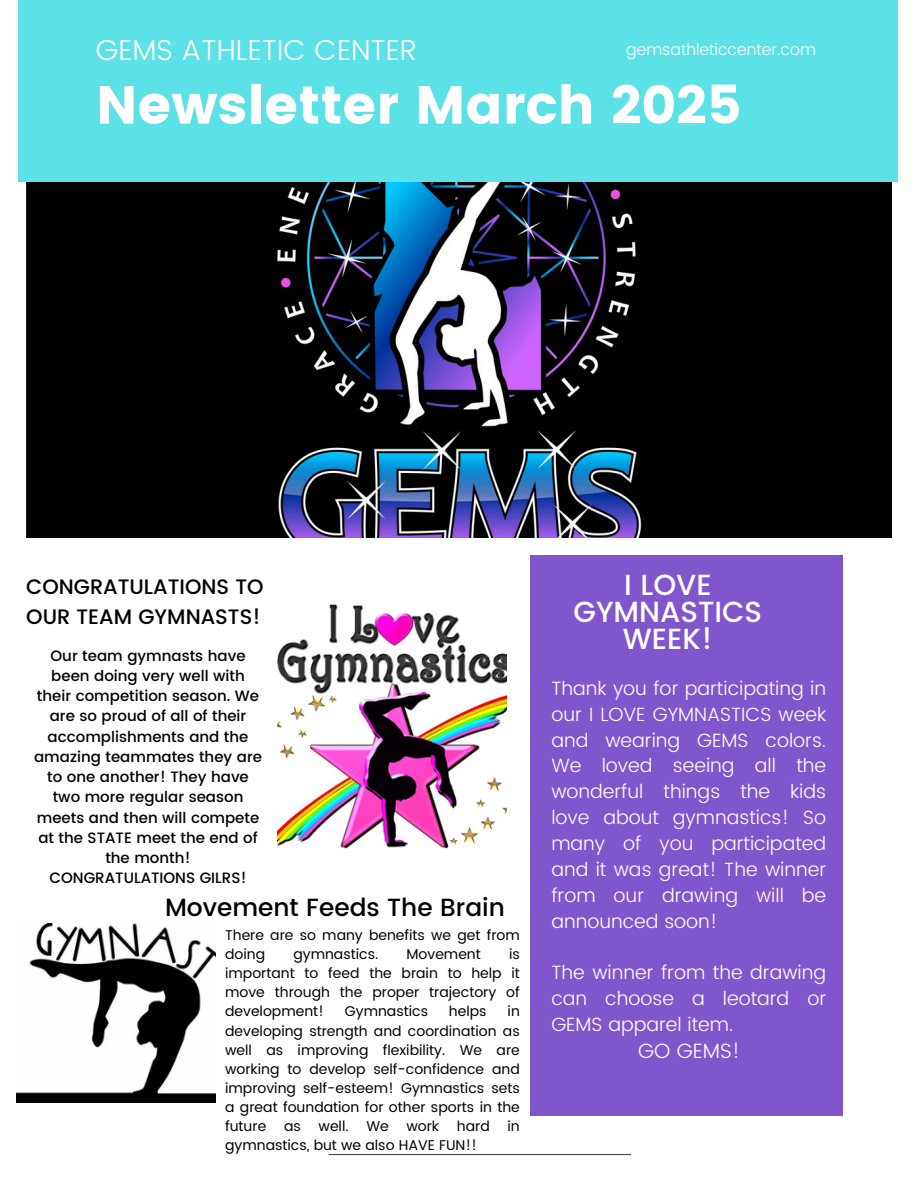
<style>
.page{position:relative;width:918px;height:1188px;background:#fff}
.page>*{position:absolute;margin:0;border:0;box-sizing:border-box;transform-origin:0 0}
.t1{font:53.4px "Poppins";color:#fff}
.t2{font:500 29.1px/27px "Poppins";color:#fff;text-align:center}
.t3{font:300 28.8px "Poppins";color:#fff}
.t4{font:500 24.9px "Poppins";color:#000}
.t5{font:500 20.85px/29.2px "Poppins";color:#000}
.t6{font:300 20.7px "Poppins";color:#fff}
.t7{font:300 19.2px/25.8px "Poppins";color:#fff;text-align:justify}
.t8{font:300 15.9px "Poppins";color:#fff}
.t9{font:500 15px/20.2px "Poppins";color:#000;text-align:center}
.t10{font:14.1px/19.2px "Poppins";color:#000;text-align:justify}
</style>
<div class="page">
<img style="left:26px;top:181px;width:865px;height:357px">
<img style="left:16px;top:923px;width:199px;height:179px">
<img style="left:277px;top:604px;width:230px;height:245px">
<div style="left:18px;top:0;width:880px;height:181px;background:#5ce1e6"></div>
<div style="left:530px;top:555px;width:313px;height:560px;background:#8056cd"></div>
<hr style="left:329px;top:1154px;width:302px;height:1px;background:#3e4e40">
<p class="t3" style="left:96px;top:33px;width:323px">GEMS ATHLETIC CENTER</p>
<h3 class="t1" style="left:96px;top:74px;width:647px">Newsletter March 2025</h3>
<p class="t8" style="left:626px;top:40px;width:191px">gemsathleticcenter.com</p>
<h6 class="t5" style="left:26px;top:572px;width:239px">CONGRATULATIONS TO<br>OUR TEAM GYMNASTS!</h6>
<h5 class="t9" style="left:34px;top:645px;width:229px">Our team gymnasts have been doing very well with their competition season. We are so proud of all of their accomplishments and the amazing teammates they are to one another! They have two more regular season meets and then will compete at the STATE meet the end of the month!<br>CONGRATULATIONS GILRS!</h5>
<h6 class="t4" style="left:165px;top:893px;width:341px">Movement Feeds The Brain</h6>
<p class="t10" style="left:225px;top:925px;width:296px">There are so many benefits we get from doing</p>
<p class="t10" style="left:225px;top:945px;width:296px;text-indent:284px">is important to feed the brain to help it move through the proper trajectory of development!</p>
<p class="t10" style="left:293px;top:945px;width:86px">gymnastics.</p>
<p class="t10" style="left:407px;top:945px;width:76px">Movement</p>
<p class="t10" style="left:225px;top:1002px;width:296px;text-indent:282px">in developing strength and coordination as well as improving flexibility. We are working to develop self-confidence and improving self-esteem! Gymnastics sets a great foundation for other sports in the future</p>
<p class="t10" style="left:345px;top:1002px;width:85px">Gymnastics</p>
<p class="t10" style="left:449px;top:1002px;width:39px">helps</p>
<p class="t10" style="left:284px;top:1117px;width:18px">as</p>
<p class="t10" style="left:319px;top:1117px;width:31px">well.</p>
<p class="t10" style="left:366px;top:1117px;width:24px">We</p>
<p class="t10" style="left:406px;top:1117px;width:34px">work</p>
<p class="t10" style="left:457px;top:1117px;width:34px">hard</p>
<p class="t10" style="left:508px;top:1117px;width:14px">in</p>
<p class="t10" style="left:225px;top:1136px;width:253px">gymnastics, but we also HAVE FUN!!</p>
<h2 class="t2" style="left:574px;top:572px;width:190px">I LOVE<br>GYMNASTICS<br>WEEK!</h2>
<p class="t7" style="left:551px;top:675px;width:276px">Thank you for participating in our I LOVE GYMNASTICS week and wearing GEMS colors.<br>We loved seeing all the wonderful things the kids love about gymnastics! So many of you participated and it was great! The winner from our drawing will be announced soon!</p>
<h1 class="t7" style="left:551px;top:960px;width:276px">The winner from the drawing can choose a leotard or GEMS apparel item.</h1>
<h1 class="t6" style="left:638px;top:1039px;width:104px">GO GEMS!</h1>
</div>
